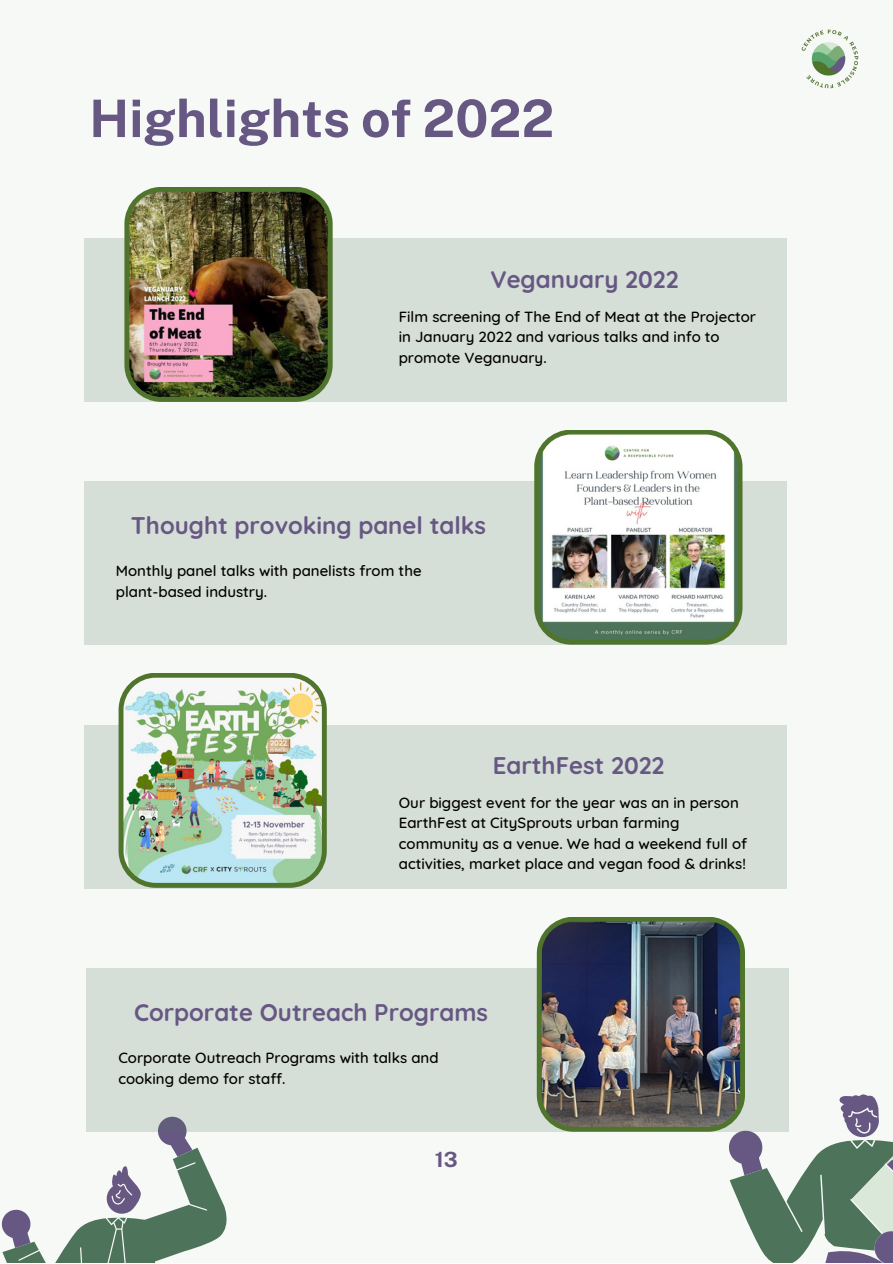
<style>
.page{position:relative;width:893px;height:1264px;background:#fff}
.page>*{position:absolute;margin:0;border:0;box-sizing:border-box;transform-origin:0 0}
.t1{font:700 51.75px "Public Sans";color:#675883}
.t2{font:700 24px "Quicksand";color:#675883}
.t3{font:700 21px "Public Sans";color:#675883}
.t4{font:500 15px/20.2px "Quicksand";color:#000}
</style>
<div class="page">
<div style="left:0;top:0;width:892px;height:1262px;background:#f7f9f7"></div>
<svg style="left:1px;top:1131px;width:230px;height:131px"></svg>
<div style="left:84px;top:239px;width:702px;height:163px;background:#d5ded7"></div>
<div style="left:84px;top:481px;width:702px;height:163px;background:#d5ded7"></div>
<div style="left:84px;top:725px;width:702px;height:163px;background:#d5ded7"></div>
<img style="left:124px;top:187px;width:208px;height:215px">
<img style="left:534px;top:430px;width:208px;height:214px">
<img style="left:118px;top:673px;width:209px;height:214px">
<div style="left:86px;top:968px;width:703px;height:163px;background:#d5ded7"></div>
<img style="left:536px;top:917px;width:356px;height:345px">
<img style="left:801px;top:29px;width:58px;height:60px">
<h1 class="t1" style="left:89px;top:88px;width:466px">Highlights of 2022</h1>
<h2 class="t2" style="left:490px;top:264px;width:190px">Veganuary 2022</h2>
<p class="t4" style="left:399px;top:306px;width:359px">Film screening of The End of Meat at the Projector in January 2022 and various talks and info to promote Veganuary.</p>
<h2 class="t2" style="left:131px;top:509px;width:356px">Thought provoking panel talks</h2>
<p class="t4" style="left:116px;top:560px;width:307px">Monthly panel talks with panelists from the plant-based industry.</p>
<h2 class="t2" style="left:492px;top:749px;width:173px">EarthFest 2022</h2>
<p class="t4" style="left:399px;top:792px;width:350px">Our biggest event for the year was an in person EarthFest at CitySprouts urban farming community as a venue. We had a weekend full of activities, market place and vegan food &amp; drinks!</p>
<h2 class="t2" style="left:134px;top:996px;width:355px">Corporate Outreach Programs</h2>
<p class="t4" style="left:118px;top:1047px;width:322px">Corporate Outreach Programs with talks and cooking demo for staff.</p>
<h3 class="t3" style="left:435px;top:1147px;width:24px">13</h3>
</div>
